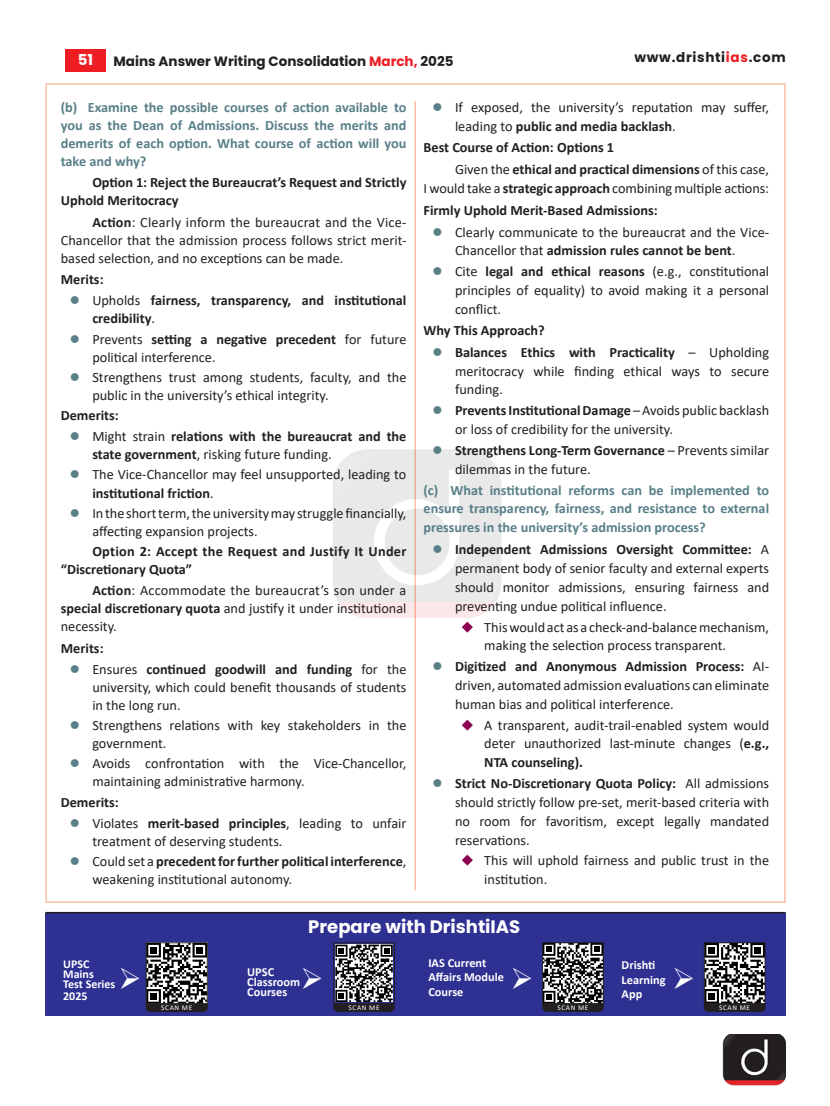
<style>
.page{position:relative;width:830px;height:1106px;background:#fff}
.page>*{position:absolute;margin:0;border:0;box-sizing:border-box;transform-origin:0 0}
.t1{font:700 18px "Poppins";color:#fff}
.t2{font:700 15px "Poppins";color:#fff}
.Body_Text{font:14.25px/18.8px "Calibri";color:#231f20}
.heading_3{font:700 14.25px/18px "Calibri";color:#597f88;text-align:justify}
.Body_Text-2{font:700 14.25px/18px "Calibri";color:#231f20}
.Answer{font:700 14.25px "Calibri";color:#231f20}
.Body_Text-3{font:700 14.25px/18px "Calibri";letter-spacing:.02em;color:#231f20}
.t3{font:700 13.5px "Poppins";color:#231f20}
.t4{font:700 13.5px "Poppins";letter-spacing:.05em;color:#231f20}
.t5{font:700 12.3px/14.1px "Calibri";color:#fff}
.t6{font:700 12px/9.9px "Calibri";color:#fff}
.t7{font:7.2px "Calibri";letter-spacing:.09em;color:#fff}
.s1{color:#ee1d23}
.s2{font-weight:700}
.s3{font-weight:400}
</style>
<div class="page">
<hr style="left:414px;top:101px;width:2px;height:789px;background:#fabda6">
<div style="left:332px;top:449px;width:169px;height:169px;background:#e9e9e9;border-radius:35px"></div>
<img style="left:722px;top:1034px;width:63px;height:51px">
<div style="left:45px;top:913px;width:740px;height:103px;background:#2e3092"></div>
<svg style="left:146px;top:942px;width:61px;height:70px;background:#6a6a6a"></svg>
<div style="left:333px;top:942px;width:61px;height:62px;border:1px solid #231f20"></div>
<svg style="left:333px;top:944px;width:61px;height:67px;background:#6d6c71"></svg>
<svg style="left:542px;top:943px;width:61px;height:68px;background:#6b6a6a"></svg>
<hr style="left:45px;top:912px;width:740px;height:1px;background:#231f20">
<svg style="left:703px;top:943px;width:62px;height:68px;background:#6e6d6f"></svg>
<div style="left:65px;top:50px;width:40px;height:22px;background:#ee1d23"></div>
<svg style="left:374px;top:469px;width:85px;height:116px"></svg>
<svg style="left:338px;top:602px;width:157px;height:30px"></svg>
<p class="t2" style="left:78px;top:51px;width:17px">51</p>
<p class="t3" style="left:113px;top:54px;width:341px">Mains Answer Writing Consolidation <span class="s1">March,</span> 2025</p>
<p class="t4" style="left:634px;top:49px;width:152px">www.drishti<span class="s1">ias</span>.com</p>
<p class="heading_3" style="left:61px;top:98px;width:347px">(b) Examine the possible courses of action available to you as the Dean of Admissions. Discuss the merits and demerits of each option. What course of action will you take and why?</p>
<p class="Body_Text-2" style="left:61px;top:173px;width:347px;text-indent:32px">Option 1: Reject the Bureaucrat’s Request and Strictly<br>Uphold Meritocracy</p>
<p class="Body_Text" style="left:61px;top:212px;width:347px;line-height:18px;text-align:justify;text-indent:32px"><span class="s2">Action</span>: Clearly inform the bureaucrat and the Vice-Chancellor that the admission process follows strict merit&shy;based selection, and no exceptions can be made.</p>
<p class="Answer" style="left:61px;top:269px;width:44px">Merits:</p>
<p class="Body_Text-2" style="left:92px;top:291px;width:315px"><span class="s3">Upholds</span> fairness, transparency, and institutional credibility<span class="s3">.</span></p>
<p class="Body_Text" style="left:92px;top:329px;width:315px;line-height:18px">Prevents <span class="s2">setting a negative precedent</span> for future political interference.</p>
<p class="Body_Text" style="left:92px;top:367px;width:315px;line-height:18px">Strengthens trust among students, faculty, and the public in the university’s ethical integrity.</p>
<p class="Answer" style="left:61px;top:405px;width:60px">Demerits:</p>
<p class="Body_Text-2" style="left:92px;top:427px;width:315px"><span class="s3">Might strain</span> relations with the bureaucrat and the state government<span class="s3">, risking future funding.</span></p>
<p class="Body_Text" style="left:92px;top:465px;width:315px;line-height:18px">The Vice-Chancellor may feel unsupported, leading to <span class="s2">institutional friction</span>.</p>
<p class="Body_Text" style="left:92px;top:503px;width:315px;line-height:18px">In the short term, the university may struggle financially, affecting expansion projects.</p>
<p class="Body_Text-3" style="left:61px;top:542px;width:347px;text-indent:32px">Option 2: Accept the Request and Justify It Under “Discretionary Quota”</p>
<p class="Body_Text" style="left:61px;top:581px;width:347px;line-height:18px;text-align:justify;text-indent:32px"><span class="s2">Action</span>: Accommodate the bureaucrat’s son under a <span class="s2">special discretionary quota</span> and justify it under institutional necessity.</p>
<p class="Answer" style="left:61px;top:638px;width:44px">Merits:</p>
<p class="Body_Text" style="left:92px;top:659px;width:315px;line-height:18px;text-align:justify">Ensures <span class="s2">continued goodwill and funding</span> for the university, which could benefit thousands of students in the long run.</p>
<p class="Body_Text" style="left:92px;top:716px;width:315px;line-height:18px">Strengthens relations with key stakeholders in the government.</p>
<p class="Body_Text" style="left:92px;top:754px;width:315px;line-height:18px">Avoids confrontation with the Vice-Chancellor, maintaining administrative harmony.</p>
<p class="Answer" style="left:61px;top:791px;width:60px">Demerits:</p>
<p class="Body_Text" style="left:92px;top:813px;width:315px;line-height:18px">Violates <span class="s2">merit-based principles</span>, leading to unfair treatment of deserving students.</p>
<p class="Body_Text" style="left:92px;top:852px;width:315px;line-height:18px">Could set a <span class="s2">precedent for further political interference</span>, weakening institutional autonomy.</p>
<p class="Body_Text" style="left:455px;top:98px;width:315px">If exposed, the university’s reputation may suffer, leading to <span class="s2">public and media backlash</span>.</p>
<p class="Answer" style="left:423px;top:137px;width:192px">Best Course of Action: Options 1</p>
<p class="Body_Text" style="left:423px;top:159px;width:347px;text-align:right">Given the <span class="s2">ethical and practical dimensions</span> of this case,<br>I would take a <span class="s2">strategic approach</span> combining multiple actions:</p>
<p class="Answer" style="left:423px;top:200px;width:235px">Firmly Uphold Merit-Based Admissions:</p>
<p class="Body_Text" style="left:455px;top:222px;width:315px">Clearly communicate to the bureaucrat and the Vice-<br>Chancellor that <span class="s2">admission rules cannot be bent</span>.</p>
<p class="Body_Text" style="left:455px;top:262px;width:315px;text-align:justify">Cite <span class="s2">legal and ethical reasons</span> (e.g., constitutional principles of equality) to avoid making it a personal conflict.</p>
<p class="Answer" style="left:423px;top:320px;width:123px">Why This Approach?</p>
<p class="Body_Text" style="left:455px;top:342px;width:315px;text-align:justify"><span class="s2">Balances Ethics with Practicality</span> – Upholding meritocracy while finding ethical ways to secure funding.</p>
<p class="Body_Text" style="left:455px;top:401px;width:315px"><span class="s2">Prevents Institutional Damage</span> – Avoids public backlash or loss of credibility for the university.</p>
<p class="Body_Text" style="left:455px;top:440px;width:315px"><span class="s2">Strengthens Long-Term Governance</span> – Prevents similar dilemmas in the future.</p>
<p class="heading_3" style="left:423px;top:480px;width:347px;line-height:18.8px">(c) What institutional reforms can be implemented to ensure transparency, fairness, and resistance to external pressures in the university’s admission process?</p>
<p class="Body_Text" style="left:455px;top:540px;width:315px;text-align:justify"><span class="s2">Independent Admissions Oversight Committee:</span> A permanent body of senior faculty and external experts should monitor admissions, ensuring fairness and preventing undue political influence.</p>
<p class="Body_Text" style="left:484px;top:617px;width:286px">This would act as a check-and-balance mechanism, making the selection process transparent.</p>
<p class="Body_Text" style="left:455px;top:656px;width:315px;text-align:justify"><span class="s2">Digitized and Anonymous Admission Process:</span> AI&shy;driven, automated admission evaluations can eliminate human bias and political interference.</p>
<p class="Body_Text" style="left:484px;top:715px;width:286px;text-align:justify">A transparent, audit-trail-enabled system would deter unauthorized last-minute changes (<span class="s2">e.g., NTA counseling).</span></p>
<p class="Body_Text" style="left:455px;top:773px;width:315px;text-align:justify"><span class="s2">Strict No-Discretionary Quota Policy:</span> All admissions should strictly follow pre-set, merit-based criteria with no room for favoritism, except legally mandated reservations.</p>
<p class="Body_Text" style="left:484px;top:851px;width:286px">This will uphold fairness and public trust in the institution.</p>
<p class="t6" style="left:63px;top:959px;width:54px">UPSC<br>Mains<br>Test Series</p>
<p class="t6" style="left:63px;top:991px;width:26px">2025</p>
<p class="t7" style="left:161px;top:1002px;width:32px">SCAN ME</p>
<p class="t5" style="left:247px;top:966px;width:54px;line-height:9.9px">UPSC<br>Classroom<br>Courses</p>
<p class="t1" style="left:308px;top:916px;width:213px">Prepare with DrishtiIAS</p>
<p class="t7" style="left:348px;top:1002px;width:32px">SCAN ME</p>
<p class="t5" style="left:428px;top:955px;width:77px">IAS Current<br>Affairs Module<br>Course</p>
<p class="t7" style="left:557px;top:1002px;width:32px">SCAN ME</p>
<p class="t5" style="left:621px;top:958px;width:45px">Drishti<br>Learning<br>App</p>
<p class="t7" style="left:718px;top:1002px;width:32px">SCAN ME</p>
</div>
